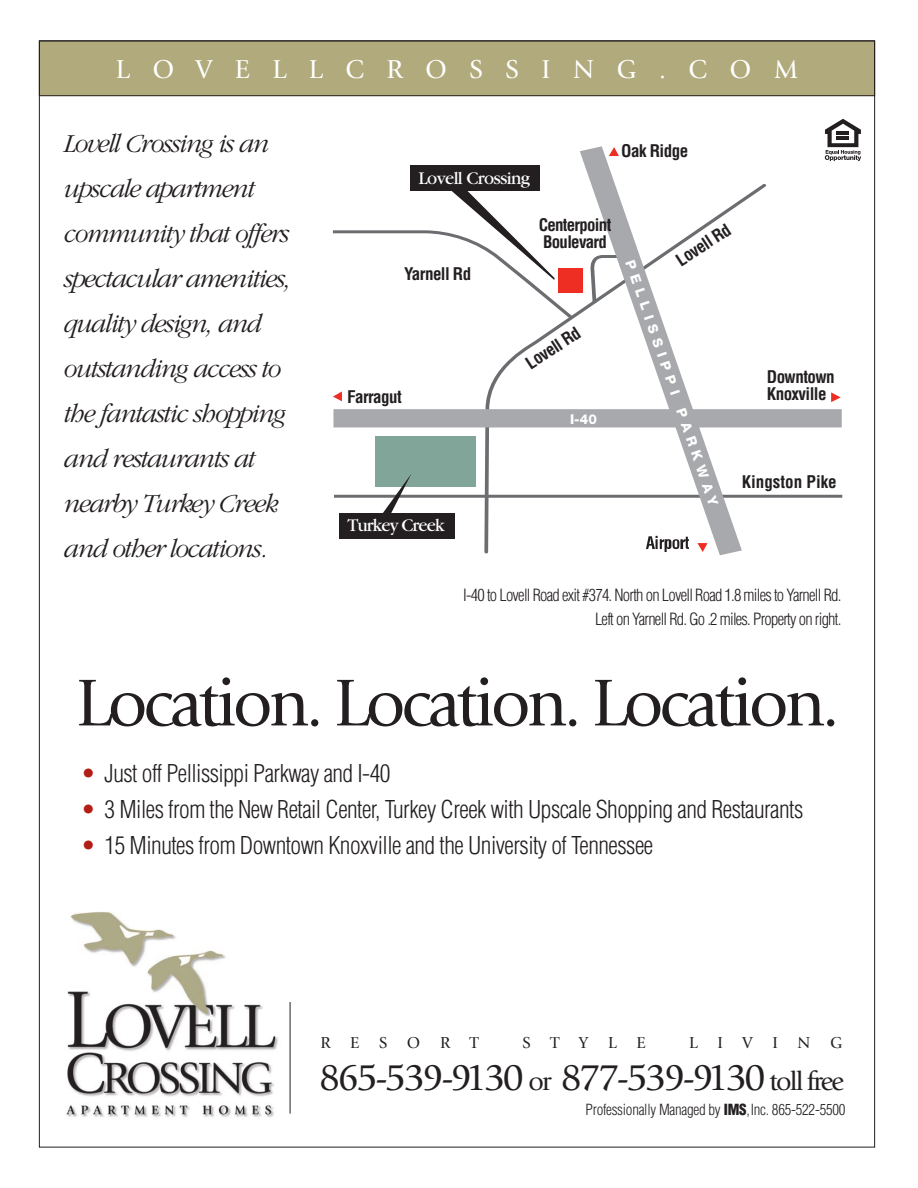
<style>
.page{position:relative;width:918px;height:1188px;background:#fff}
.page>*{position:absolute;margin:0;border:0;box-sizing:border-box;transform-origin:0 0}
.t1{font:69px "Giovanni";letter-spacing:-.055em;color:#231f20}
.t2{font:39px "Giovanni";letter-spacing:-.07em;color:#231f20}
.t3{font:italic 300 27px/45px "Garamond";letter-spacing:-.055em;color:#231f20}
.t4{font:27px "Giovanni";letter-spacing:.835em;color:#fff}
.t5{font:300 condensed 24px "Helvetica";letter-spacing:-.02em;color:#231f20}
.t6{font:18.6px "Garamond";letter-spacing:-.035em;color:#fff}
.t7{font:700 condensed 17.1px/17.1px "Helvetica";letter-spacing:-.035em;color:#231f20}
.t8{font:700 condensed 17.1px "Helvetica";color:#231f20}
.t9{font:700 condensed 16.95px/17px "Helvetica";letter-spacing:-.045em;color:#231f20}
.t10{font:300 condensed 16.5px/24px "Helvetica";letter-spacing:-.045em;color:#231f20;text-align:right}
.t11{font:16.5px "Giovanni";letter-spacing:1.19em;color:#231f20}
.t12{font:300 condensed 15px "Helvetica";letter-spacing:-.02em;color:#231f20}
.t13{font:800 13.5px "Helvetica Neue";color:#fff}
.s1{color:#b41d15}
.s2{font-size:27px}
.s3{font-weight:900}
</style>
<div class="page">
<svg style="left:483px;top:181px;width:287px;height:373px"></svg>
<div style="left:333px;top:408px;width:509px;height:21px;background:#a8a9ad"></div>
<hr style="left:334px;top:495px;width:508px;height:3px;background:#6c6d70">
<svg style="left:563px;top:146px;width:196px;height:410px"></svg>
<div style="left:375px;top:437px;width:101px;height:50px;background:#81a598"></div>
<svg style="left:831px;top:392px;width:10px;height:10px"></svg>
<svg style="left:333px;top:391px;width:9px;height:10px"></svg>
<svg style="left:646px;top:536px;width:43px;height:16px"></svg>
<svg style="left:697px;top:543px;width:11px;height:9px"></svg>
<div style="left:410px;top:165px;width:129px;height:26px;background:#231f20"></div>
<svg style="left:332px;top:189px;width:243px;height:131px"></svg>
<div style="left:339px;top:513px;width:115px;height:25px;background:#231f20"></div>
<svg style="left:380px;top:474px;width:31px;height:39px"></svg>
<svg style="left:609px;top:147px;width:10px;height:9px"></svg>
<div style="left:558px;top:268px;width:25px;height:25px;background:#ee2e22"></div>
<div style="left:39px;top:41px;width:836px;height:55px;background:#b1aa7d"></div>
<div style="left:39px;top:40px;width:836px;height:56px;border:1px solid #231f20"></div>
<svg style="left:825px;top:119px;width:36px;height:42px"></svg>
<img style="left:66px;top:911px;width:224px;height:206px">
<hr style="left:290px;top:1002px;width:1px;height:112px;background:#231f20">
<p class="t4" style="left:116px;top:58px;width:684px">LOVELLCROSSING.COM</p>
<p class="t3" style="left:62px;top:123px;width:229px">Lovell Crossing is an upscale apartment community that offers spectacular amenities, quality design, and outstanding access to the fantastic shopping and restaurants at nearby Turkey Creek and other locations.</p>
<p class="t6" style="left:419px;top:171px;width:113px">Lovell Crossing</p>
<p class="t7" style="left:621px;top:144px;width:68px">Oak Ridge</p>
<p class="t7" style="left:404px;top:267px;width:69px">Yarnell Rd</p>
<p class="t7" style="left:347px;top:390px;width:56px">Farragut</p>
<p class="t6" style="left:348px;top:519px;width:99px">Turkey Creek</p>
<p class="t9" style="left:539px;top:217px;width:74px">Centerpoint<br>Boulevard</p>
<p class="t9" style="left:524px;top:359px;width:63px;rotate:-33deg">Lovell Rd</p>
<p class="t13" style="left:570px;top:414px;width:28px">I-40</p>
<p class="t9" style="left:674px;top:255px;width:63px;rotate:-33deg">Lovell Rd</p>
<p class="t13" style="left:634px;top:259px;width:260px;rotate:71deg">PELLISSIPPI PARKWAY</p>
<p class="t7" style="left:767px;top:370px;width:69px">Downtown<br>Knoxville</p>
<p class="t8" style="left:742px;top:476px;width:97px">Kingston Pike</p>
<p class="t10" style="left:463px;top:585px;width:380px">I-40 to Lovell Road exit #374. North on Lovell Road 1.8 miles to Yarnell Rd.<br>Left on Yarnell Rd. Go .2 miles. Property on right.</p>
<h1 class="t1" style="left:76px;top:676px;width:765px">Location. Location. Location.</h1>
<p class="t5" style="left:81px;top:764px;width:311px"><span class="s1">•</span> Just off Pellissippi Parkway and I-40</p>
<p class="t5" style="left:81px;top:800px;width:724px"><span class="s1">•</span> 3 Miles from the New Retail Center, Turkey Creek with Upscale Shopping and Restaurants</p>
<p class="t5" style="left:81px;top:836px;width:574px"><span class="s1">•</span> 15 Minutes from Downtown Knoxville and the University of Tennessee</p>
<p class="t11" style="left:320px;top:1037px;width:160px">RESORT</p>
<p class="t11" style="left:522px;top:1037px;width:125px">STYLE</p>
<p class="t11" style="left:689px;top:1037px;width:155px">LIVING</p>
<h2 class="t2" style="left:319px;top:1062px;width:527px">865-539-9130 <span class="s2">or</span> 877-539-9130 <span class="s2">toll free</span></h2>
<p class="t12" style="left:586px;top:1104px;width:261px">Professionally Managed by <span class="s3">IMS</span>,Inc. 865-522-5500</p>
</div>
